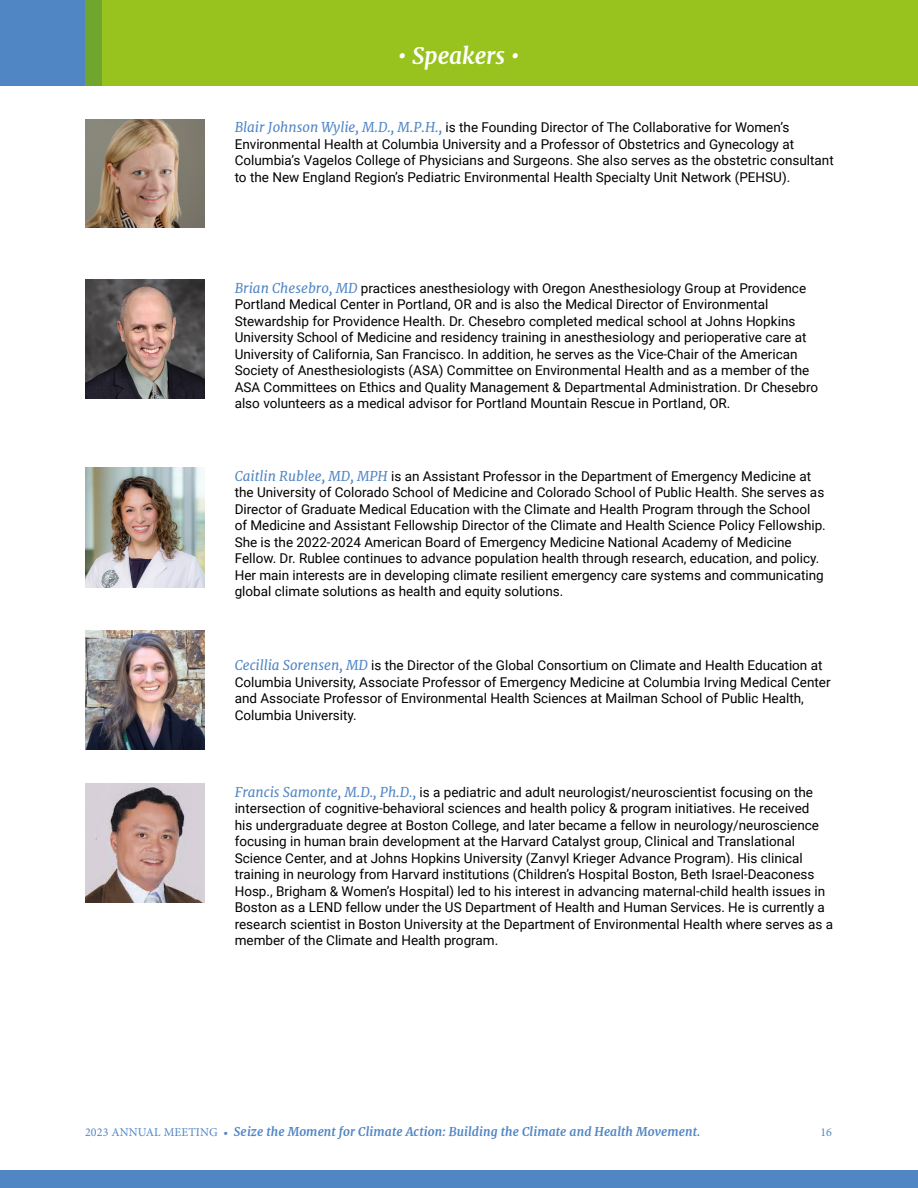
<style>
.page{position:relative;width:918px;height:1188px;background:#fff}
.page>*{position:absolute;margin:0;border:0;box-sizing:border-box;transform-origin:0 0}
.t1{font:italic 700 22.5px "Merriweather";color:#fff}
.t2{font:13.5px/16.5px "Roboto";color:#000}
.t3{font:italic 700 12px "Merriweather";letter-spacing:.01em;color:#5186c5}
.t4{font:12px "Minion Pro";color:#5186c5}
.s1{font-family:"Merriweather";font-style:italic;color:#5186c5}
.s2{font-family:"Minion Pro";font-weight:400;font-style:normal}
</style>
<div class="page">
<div style="left:0;top:0;width:85px;height:85px;background:#5186c5"></div>
<div style="left:85px;top:0;width:17px;height:85px;background:#70a62e"></div>
<div style="left:102px;top:0;width:816px;height:85px;background:#98c21d"></div>
<div style="left:0;top:1171px;width:918px;height:17px;background:#5186c5"></div>
<img style="left:85px;top:119px;width:119px;height:109px">
<img style="left:85px;top:280px;width:119px;height:119px">
<img style="left:85px;top:468px;width:119px;height:119px">
<img style="left:85px;top:630px;width:119px;height:119px">
<img style="left:85px;top:783px;width:119px;height:119px">
<h1 class="t1" style="left:398px;top:42px;width:124px">• Speakers •</h1>
<p class="t2" style="left:235px;top:119px;width:601px"><span class="s1">Blair Johnson Wylie, M.D., M.P.H.,</span> is the Founding Director of The Collaborative for Women’s Environmental Health at Columbia University and a Professor of Obstetrics and Gynecology at Columbia’s Vagelos College of Physicians and Surgeons. She also serves as the obstetric consultant to the New England Region’s Pediatric Environmental Health Specialty Unit Network (PEHSU).</p>
<p class="t2" style="left:235px;top:279px;width:585px"><span class="s1">Brian Chesebro, MD</span> practices anesthesiology with Oregon Anesthesiology Group at Providence Portland Medical Center in Portland, OR and is also the Medical Director of Environmental Stewardship for Providence Health. Dr. Chesebro completed medical school at Johns Hopkins University School of Medicine and residency training in anesthesiology and perioperative care at University of California, San Francisco. In addition, he serves as the Vice-Chair of the American Society of Anesthesiologists (ASA) Committee on Environmental Health and as a member of the ASA Committees on Ethics and Quality Management &amp; Departmental Administration. Dr Chesebro also volunteers as a medical advisor for Portland Mountain Rescue in Portland, OR.</p>
<p class="t2" style="left:235px;top:467px;width:593px"><span class="s1">Caitlin Rublee, MD, MPH</span> is an Assistant Professor in the Department of Emergency Medicine at the University of Colorado School of Medicine and Colorado School of Public Health. She serves as Director of Graduate Medical Education with the Climate and Health Program through the School of Medicine and Assistant Fellowship Director of the Climate and Health Science Policy Fellowship.<br>She is the 2022-2024 American Board of Emergency Medicine National Academy of Medicine Fellow. Dr. Rublee continues to advance population health through research, education, and policy.<br>Her main interests are in developing climate resilient emergency care systems and communicating global climate solutions as health and equity solutions.</p>
<p class="t2" style="left:235px;top:657px;width:597px"><span class="s1">Cecillia Sorensen, MD</span> is the Director of the Global Consortium on Climate and Health Education at Columbia University, Associate Professor of Emergency Medicine at Columbia Irving Medical Center and Associate Professor of Environmental Health Sciences at Mailman School of Public Health, Columbia University.</p>
<p class="t2" style="left:235px;top:783px;width:600px"><span class="s1">Francis Samonte, M.D., Ph.D.,</span> is a pediatric and adult neurologist/neuroscientist focusing on the intersection of cognitive-behavioral sciences and health policy &amp; program initiatives. He received<br>his undergraduate degree at Boston College, and later became a fellow in neurology/neuroscience focusing in human brain development at the Harvard Catalyst group, Clinical and Translational Science Center, and at Johns Hopkins University (Zanvyl Krieger Advance Program). His clinical training in neurology from Harvard institutions (Children’s Hospital Boston, Beth Israel-Deaconess Hosp., Brigham &amp; Women’s Hospital) led to his interest in advancing maternal-child health issues in Boston as a LEND fellow under the US Department of Health and Human Services. He is currently a research scientist in Boston University at the Department of Environmental Health where serves as a member of the Climate and Health program.</p>
<p class="t3" style="left:85px;top:1124px;width:617px"><span class="s2">2023 ANNUAL MEETING •</span> Seize the Moment for Climate Action: Building the Climate and Health Movement.</p>
<p class="t4" style="left:820px;top:1124px;width:13px">16</p>
</div>
